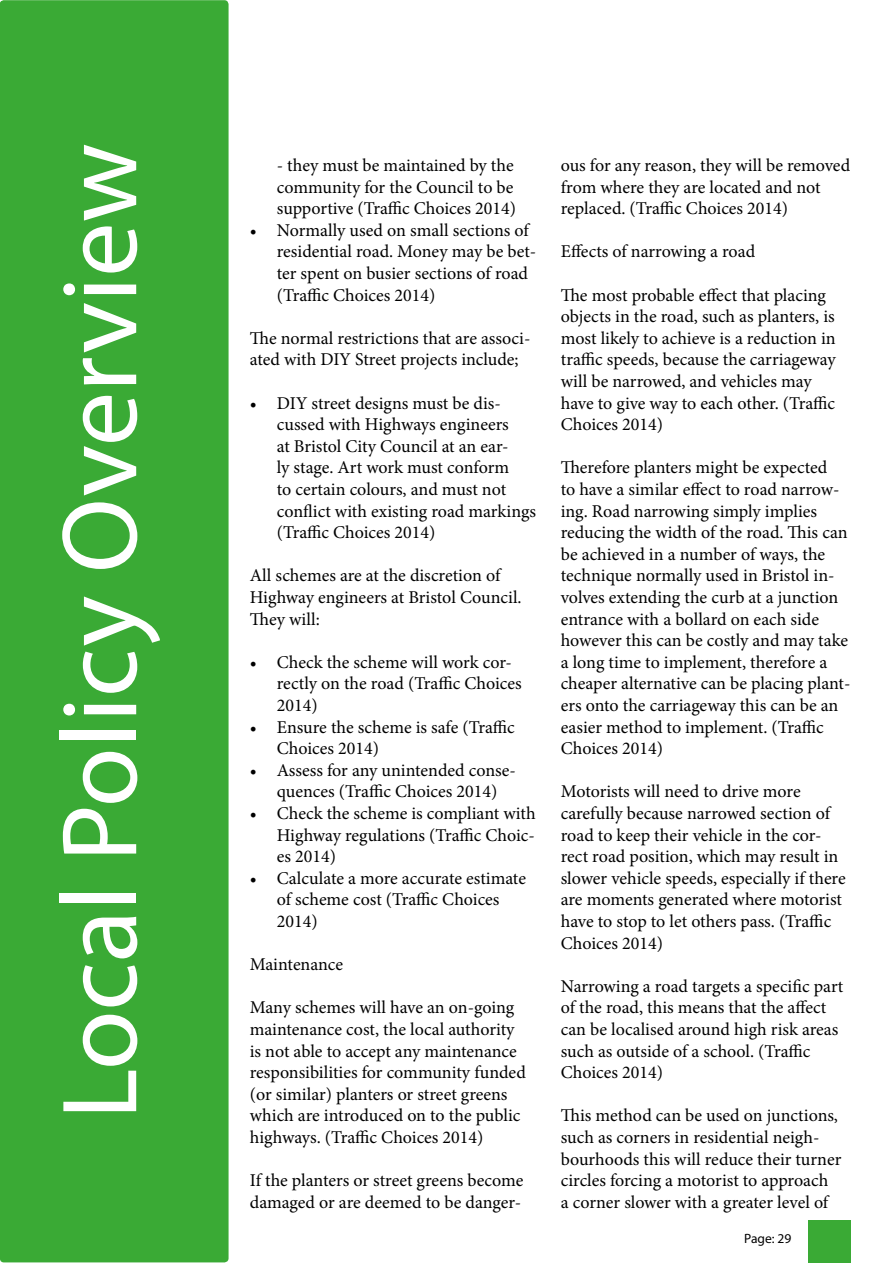
<style>
.page{position:relative;width:893px;height:1263px;background:#fff}
.page>*{position:absolute;margin:0;border:0;box-sizing:border-box;transform-origin:0 0}
.t1{font:108px "Myriad Pro";color:#fff}
.t2{font:18px/21.6px "Minion Pro";color:#000}
.t3{font:13.5px "Myriad Pro";color:#000}
</style>
<div class="page">
<div style="left:0;top:0;width:229px;height:1262px;background:#3aaa35;border-radius:4px"></div>
<div style="left:808px;top:1220px;width:42px;height:43px;background:#3aaa35"></div>
<h1 class="t1" style="left:33px;top:1119px;width:978px;rotate:-90deg">Local Policy Overview</h1>
<p class="t2" style="left:277px;top:154px;width:241px">- they must be maintained by the community for the Council to be supportive (Traffic Choices 2014)</p>
<p class="t2" style="left:277px;top:219px;width:261px;text-indent:-27px">• Normally used on small sections of residential road. Money may be bet&shy;ter spent on busier sections of road (Traffic Choices 2014)</p>
<p class="t2" style="left:250px;top:327px;width:282px">The normal restrictions that are associ&shy;ated with DIY Street projects include;</p>
<p class="t2" style="left:277px;top:392px;width:261px;text-indent:-27px">• DIY street designs must be dis&shy;cussed with Highways engineers<br>at Bristol City Council at an ear-<br>ly stage. Art work must conform<br>to certain colours, and must not conflict with existing road markings (Traffic Choices 2014)</p>
<p class="t2" style="left:250px;top:565px;width:273px">All schemes are at the discretion of<br>Highway engineers at Bristol Council.<br>They will:</p>
<p class="t2" style="left:277px;top:651px;width:246px;text-indent:-27px">• Check the scheme will work cor&shy;rectly on the road (Traffic Choices<br>2014)</p>
<p class="t2" style="left:277px;top:716px;width:239px;text-indent:-27px">• Ensure the scheme is safe (Traffic<br>Choices 2014)</p>
<p class="t2" style="left:250px;top:759px;width:268px;text-align:center">• Assess for any unintended conse&shy;quences (Traffic Choices 2014)</p>
<p class="t2" style="left:277px;top:802px;width:260px;text-align:justify;text-indent:-27px">• Check the scheme is compliant with Highway regulations (Traffic Choic&shy;es 2014)</p>
<p class="t2" style="left:277px;top:867px;width:251px;text-indent:-27px">• Calculate a more accurate estimate of scheme cost (Traffic Choices<br>2014)</p>
<p class="t2" style="left:250px;top:954px;width:95px">Maintenance</p>
<p class="t2" style="left:250px;top:997px;width:278px">Many schemes will have an on-going maintenance cost, the local authority is not able to accept any maintenance responsibilities for community funded (or similar) planters or street greens which are introduced on to the public highways. (Traffic Choices 2014)</p>
<p class="t2" style="left:250px;top:1170px;width:275px">If the planters or street greens become damaged or are deemed to be danger-</p>
<p class="t2" style="left:561px;top:154px;width:291px">ous for any reason, they will be removed from where they are located and not replaced. (Traffic Choices 2014)</p>
<p class="t2" style="left:561px;top:241px;width:196px">Effects of narrowing a road</p>
<p class="t2" style="left:561px;top:284px;width:276px">The most probable effect that placing objects in the road, such as planters, is most likely to achieve is a reduction in traffic speeds, because the carriageway will be narrowed, and vehicles may have to give way to each other. (Traffic Choices 2014)</p>
<p class="t2" style="left:561px;top:457px;width:291px">Therefore planters might be expected<br>to have a similar effect to road narrow&shy;ing. Road narrowing simply implies reducing the width of the road. This can be achieved in a number of ways, the technique normally used in Bristol in&shy;volves extending the curb at a junction entrance with a bollard on each side however this can be costly and may take a long time to implement, therefore a cheaper alternative can be placing plant&shy;ers onto the carriageway this can be an easier method to implement. (Traffic Choices 2014)</p>
<p class="t2" style="left:561px;top:781px;width:286px">Motorists will need to drive more carefully because narrowed section of road to keep their vehicle in the cor&shy;rect road position, which may result in slower vehicle speeds, especially if there are moments generated where motorist have to stop to let others pass. (Traffic Choices 2014)</p>
<p class="t2" style="left:561px;top:975px;width:284px">Narrowing a road targets a specific part of the road, this means that the affect can be localised around high risk areas such as outside of a school. (Traffic Choices 2014)</p>
<p class="t2" style="left:561px;top:1105px;width:282px">This method can be used on junctions, such as corners in residential neigh&shy;bourhoods this will reduce their turner circles forcing a motorist to approach<br>a corner slower with a greater level of</p>
<p class="t3" style="left:744px;top:1230px;width:49px">Page: 29</p>
</div>
